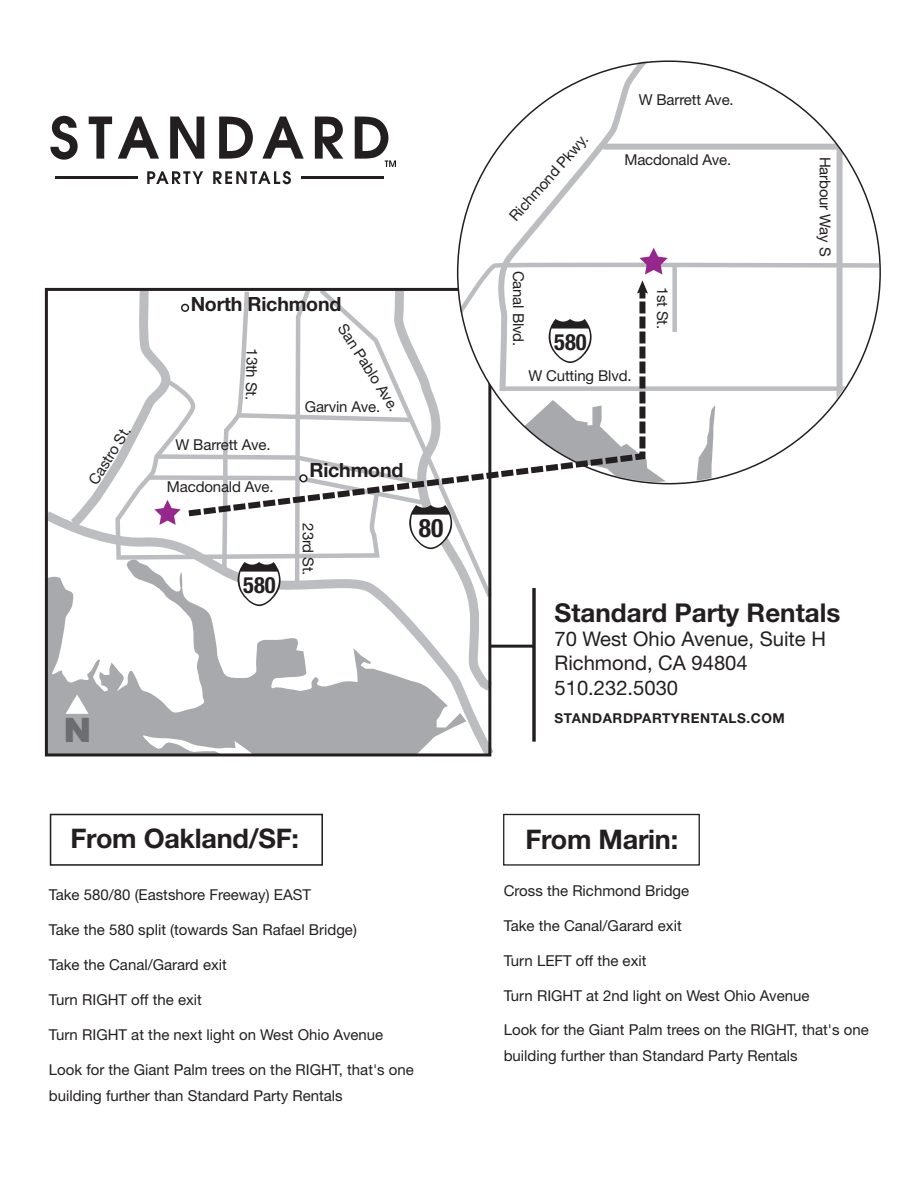
<style>
.page{position:relative;width:918px;height:1188px;background:#fff}
.page>*{position:absolute;margin:0;border:0;box-sizing:border-box;transform-origin:0 0}
.t1{font:900 33.6px "Arial";color:#6c6d70}
.t2{font:700 27px "Helvetica Neue";letter-spacing:-.01em;color:#231f20}
.t3{font:700 25.95px "Helvetica Neue";color:#231f20}
.t4{font:700 condensed 25.5px "Helvetica Neue";color:#231f20}
.t5{font:700 condensed 22.5px "Helvetica Neue";color:#231f20}
.t6{font:20.25px/24.3px "Helvetica Neue";color:#231f20}
.t7{font:700 19.65px "Helvetica Neue";letter-spacing:-.01em;color:#231f20}
.t8{font:15px/26px "Helvetica Neue";color:#231f20}
.t9{font:700 13.65px "Helvetica Neue";letter-spacing:.04em;color:#231f20}
</style>
<div class="page">
<svg style="left:44px;top:506px;width:450px;height:251px"></svg>
<svg style="left:388px;top:606px;width:114px;height:93px"></svg>
<div style="left:45px;top:288px;width:446px;height:468px;border:3px solid #231f20"></div>
<svg style="left:461px;top:63px;width:416px;height:165px"></svg>
<svg style="left:496px;top:61px;width:158px;height:167px"></svg>
<div style="left:603px;top:144px;width:255px;height:6px;background:#bcbdc0"></div>
<svg style="left:837px;top:134px;width:6px;height:94px"></svg>
<svg style="left:50px;top:116px;width:28px;height:44px"></svg>
<svg style="left:89px;top:117px;width:23px;height:42px"></svg>
<svg style="left:118px;top:117px;width:41px;height:42px"></svg>
<svg style="left:170px;top:117px;width:34px;height:42px"></svg>
<svg style="left:219px;top:117px;width:34px;height:42px"></svg>
<svg style="left:262px;top:117px;width:42px;height:42px"></svg>
<svg style="left:315px;top:117px;width:28px;height:42px"></svg>
<svg style="left:147px;top:171px;width:56px;height:13px"></svg>
<svg style="left:213px;top:171px;width:78px;height:13px"></svg>
<hr style="left:301px;top:176px;width:83px;height:3px;background:#231f20">
<hr style="left:55px;top:176px;width:83px;height:3px;background:#231f20">
<svg style="left:355px;top:117px;width:41px;height:50px"></svg>
<svg style="left:61px;top:228px;width:818px;height:378px"></svg>
<div style="left:50px;top:814px;width:273px;height:52px;border:2px solid #231f20"></div>
<div style="left:503px;top:814px;width:197px;height:52px;border:1px solid #231f20"></div>
<svg style="left:532px;top:588px;width:4px;height:154px"></svg>
<hr style="left:490px;top:645px;width:44px;height:3px;background:#231f20">
<h3 class="t7" style="left:191px;top:292px;width:152px">North Richmond</h3>
<p class="t8" style="left:81px;top:476px;width:67px;rotate:-58deg">Castro St.</p>
<p class="t8" style="left:265px;top:349px;width:53px;rotate:91deg">13th St.</p>
<p class="t8" style="left:176px;top:432px;width:97px">W Barrett Ave.</p>
<p class="t8" style="left:167px;top:473px;width:108px">Macdonald Ave.</p>
<h3 class="t5" style="left:243px;top:571px;width:34px">580</h3>
<p class="t8" style="left:353px;top:318px;width:102px;rotate:58deg">San Pablo Ave.</p>
<p class="t8" style="left:305px;top:393px;width:77px">Garvin Ave.</p>
<h3 class="t7" style="left:309px;top:458px;width:95px">Richmond</h3>
<p class="t8" style="left:321px;top:523px;width:54px;rotate:90deg">23rd St.</p>
<h3 class="t4" style="left:419px;top:513px;width:26px">80</h3>
<h1 class="t1" style="left:63px;top:705px;width:29px">N</h1>
<h2 class="t2" style="left:71px;top:822px;width:230px">From Oakland/SF:</h2>
<p class="t8" style="left:49px;top:882px;width:264px">Take 580/80 (Eastshore Freeway) EAST</p>
<p class="t8" style="left:49px;top:917px;width:310px">Take the 580 split (towards San Rafael Bridge)</p>
<p class="t8" style="left:49px;top:952px;width:180px">Take the Canal/Garard exit</p>
<p class="t8" style="left:49px;top:987px;width:155px">Turn RIGHT off the exit</p>
<p class="t8" style="left:49px;top:1022px;width:336px">Turn RIGHT at the next light on West Ohio Avenue</p>
<p class="t8" style="left:49px;top:1057px;width:367px">Look for the Giant Palm trees on the RIGHT, that's one building further than Standard Party Rentals</p>
<p class="t8" style="left:503px;top:210px;width:112px;rotate:-49deg">Richmond Pkwy.</p>
<p class="t8" style="left:532px;top:271px;width:77px;rotate:90deg">Canal Blvd.</p>
<h3 class="t5" style="left:554px;top:328px;width:34px">580</h3>
<p class="t8" style="left:639px;top:86px;width:97px">W Barrett Ave.</p>
<p class="t8" style="left:624px;top:147px;width:108px">Macdonald Ave.</p>
<p class="t8" style="left:676px;top:287px;width:44px;rotate:90deg">1st St.</p>
<p class="t8" style="left:528px;top:363px;width:105px">W Cutting Blvd.</p>
<p class="t8" style="left:838px;top:157px;width:101px;rotate:90deg">Harbour Way S</p>
<h3 class="t3" style="left:555px;top:597px;width:287px">Standard Party Rentals</h3>
<h3 class="t6" style="left:555px;top:626px;width:273px">70 West Ohio Avenue, Suite H<br>Richmond, CA 94804<br>510.232.5030</h3>
<p class="t9" style="left:555px;top:710px;width:232px">STANDARDPARTYRENTALS.COM</p>
<h2 class="t2" style="left:525px;top:823px;width:154px">From Marin:</h2>
<p class="t8" style="left:504px;top:877px;width:187px">Cross the Richmond Bridge</p>
<p class="t8" style="left:504px;top:912px;width:180px">Take the Canal/Garard exit</p>
<p class="t8" style="left:504px;top:947px;width:144px">Turn LEFT off the exit</p>
<p class="t8" style="left:504px;top:982px;width:307px">Turn RIGHT at 2nd light on West Ohio Avenue</p>
<p class="t8" style="left:504px;top:1017px;width:367px">Look for the Giant Palm trees on the RIGHT, that's one building further than Standard Party Rentals</p>
</div>
